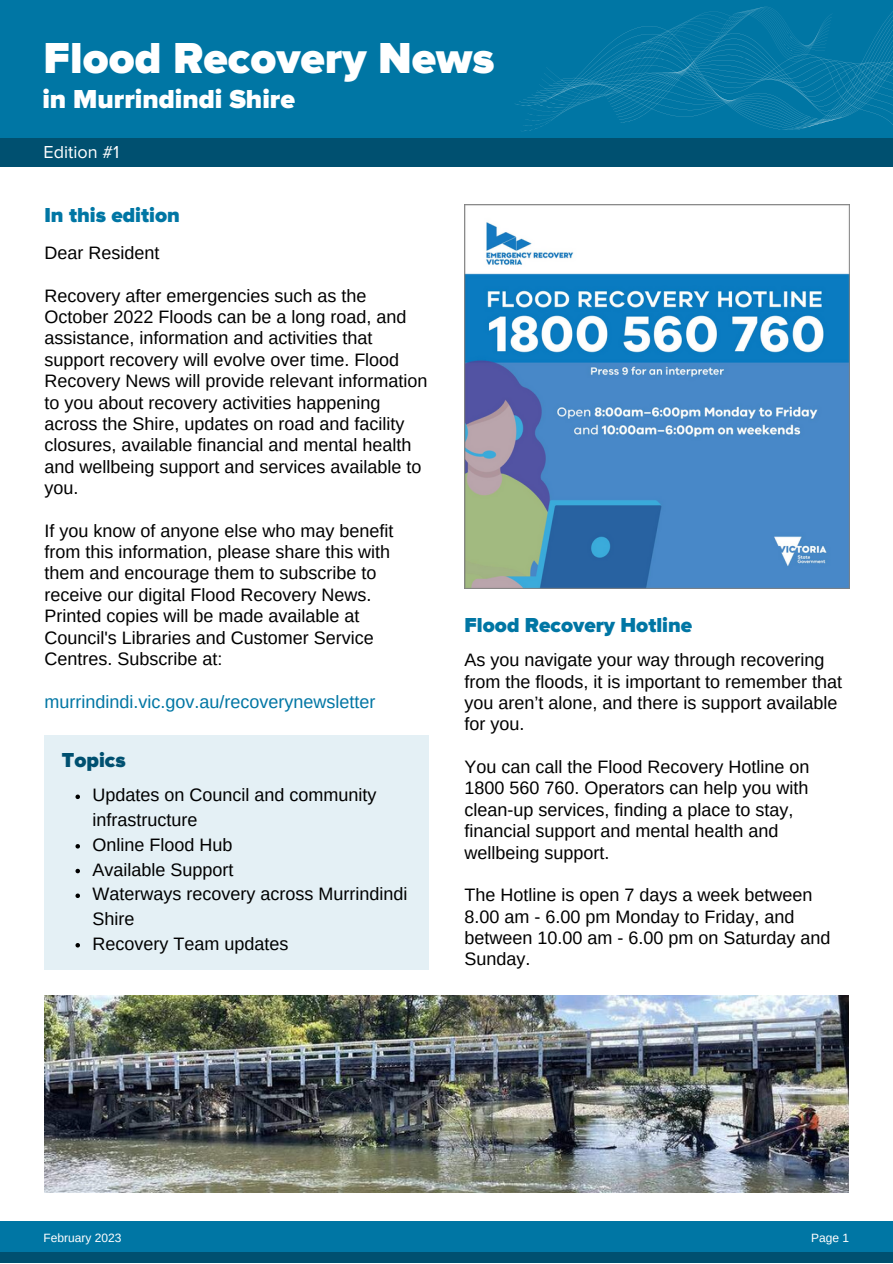
<style>
.page{position:relative;width:893px;height:1264px;background:#fff}
.page>*{position:absolute;margin:0;border:0;box-sizing:border-box;transform-origin:0 0}
.t1{font:900 45px "Proxima Nova";color:#fff}
.t2{font:900 27px "Proxima Nova";color:#fff}
.t3{font:900 21px "Proxima Nova";color:#0076a4}
.t4{font:900 21px "Proxima Nova";color:#005070}
.t5{font:18px/21.3px "Arimo";color:#000}
.t6{font:18px "Arimo";color:#0076a4}
.t7{font:18px "Proxima Nova A";color:#fff}
.t8{font:12px "Arimo";color:#fff}
</style>
<div class="page">
<img style="left:44px;top:995px;width:804px;height:197px">
<div style="left:0;top:0;width:892px;height:145px;background:#0076a4"></div>
<svg style="left:519px;top:6px;width:373px;height:126px"></svg>
<div style="left:0;top:138px;width:892px;height:29px;background:#005070"></div>
<div style="left:0;top:1220px;width:892px;height:42px;background:#0076a4"></div>
<div style="left:0;top:1252px;width:892px;height:10px;background:#005070"></div>
<div style="left:44px;top:735px;width:385px;height:235px;background:#e4f0f5"></div>
<svg style="left:75px;top:794px;width:5px;height:5px"></svg>
<svg style="left:75px;top:844px;width:5px;height:4px"></svg>
<svg style="left:75px;top:868px;width:5px;height:5px"></svg>
<svg style="left:75px;top:893px;width:5px;height:5px"></svg>
<svg style="left:75px;top:943px;width:5px;height:4px"></svg>
<img style="left:464px;top:204px;width:385px;height:384px">
<h1 class="t1" style="left:44px;top:32px;width:452px">Flood Recovery News</h1>
<h2 class="t2" style="left:42px;top:83px;width:254px">in Murrindindi Shire</h2>
<p class="t7" style="left:44px;top:141px;width:77px">Edition #1</p>
<p class="t3" style="left:44px;top:203px;width:137px">In this edition</p>
<p class="t5" style="left:44px;top:242px;width:116px">Dear Resident</p>
<p class="t5" style="left:44px;top:285px;width:384px">Recovery after emergencies such as the October 2022 Floods can be a long road, and assistance, information and activities that support recovery will evolve over time. Flood Recovery News will provide relevant information to you about recovery activities happening across the Shire, updates on road and facility closures, available financial and mental health and wellbeing support and services available to you.</p>
<p class="t5" style="left:44px;top:520px;width:350px">If you know of anyone else who may benefit from this information, please share this with them and encourage them to subscribe to receive our digital Flood Recovery News.<br>Printed copies will be made available at Council's Libraries and Customer Service Centres. Subscribe at:</p>
<p class="t6" style="left:44px;top:691px;width:332px">murrindindi.vic.gov.au/recoverynewsletter</p>
<p class="t4" style="left:62px;top:748px;width:65px">Topics</p>
<p class="t5" style="left:93px;top:782px;width:316px;line-height:24.8px">Updates on Council and community infrastructure<br>Online Flood Hub<br>Available Support<br>Waterways recovery across Murrindindi<br>Shire<br>Recovery Team updates</p>
<p class="t3" style="left:464px;top:612px;width:229px">Flood Recovery Hotline</p>
<p class="t5" style="left:464px;top:649px;width:379px">As you navigate your way through recovering from the floods, it is important to remember that you aren’t alone, and there is support available for you.</p>
<p class="t5" style="left:464px;top:756px;width:346px">You can call the Flood Recovery Hotline on 1800 560 760. Operators can help you with clean-up services, finding a place to stay, financial support and mental health and wellbeing support.</p>
<p class="t5" style="left:464px;top:884px;width:367px">The Hotline is open 7 days a week between<br>8.00 am - 6.00 pm Monday to Friday, and between 10.00 am - 6.00 pm on Saturday and<br>Sunday.</p>
<p class="t8" style="left:44px;top:1230px;width:79px">February 2023</p>
<p class="t8" style="left:811px;top:1230px;width:39px">Page 1</p>
</div>
